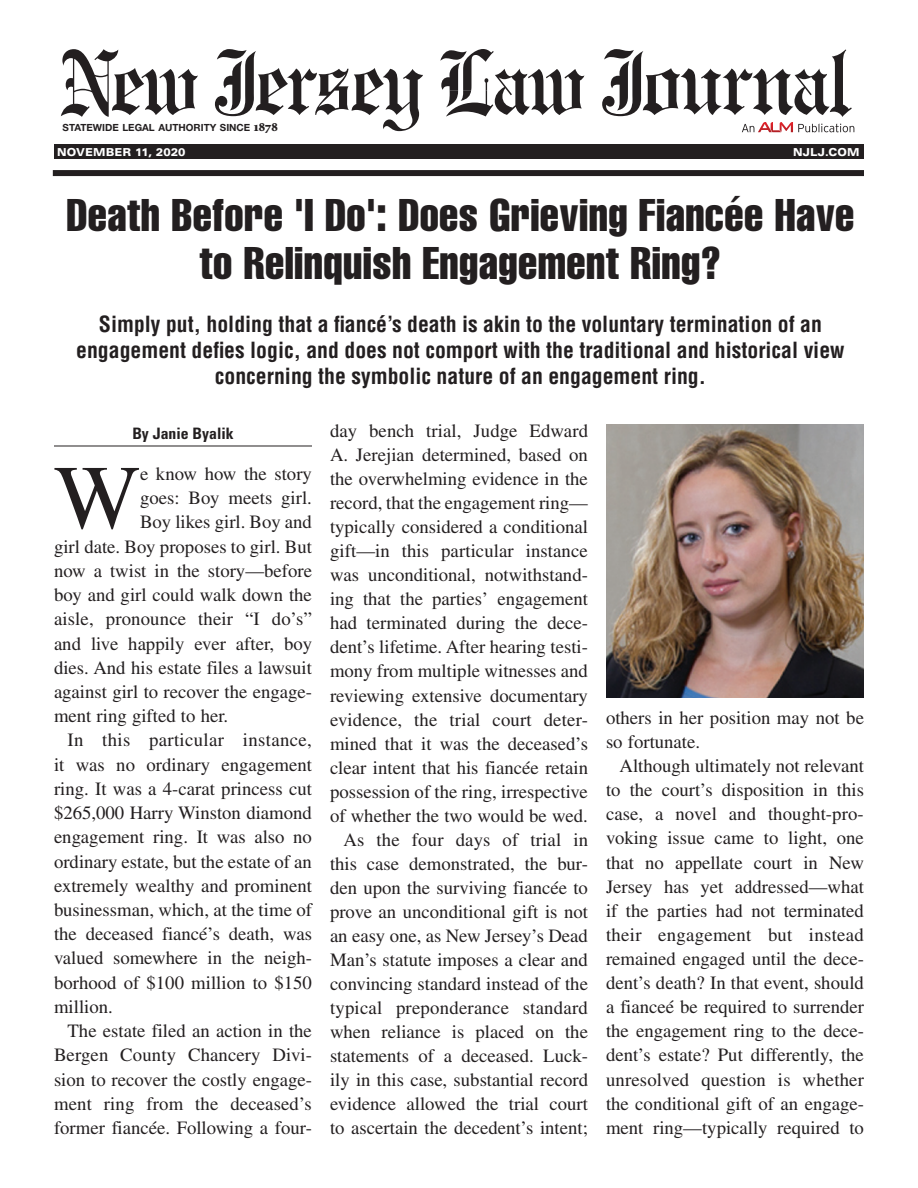
<style>
.page{position:relative;width:918px;height:1188px;background:#fff}
.page>*{position:absolute;margin:0;border:0;box-sizing:border-box;transform-origin:0 0}
.t1{font:91.2px "Times LT Std";color:#231f20}
.t2{font:45px/48px "Helvetica LT Std Comp";letter-spacing:.01em;color:#231f20;text-align:center}
.t3{font:700 condensed 21.75px/26.1px "Helvetica LT Std";color:#231f20;text-align:center}
.t4{font:18.75px/24px "Times LT Std";color:#231f20;text-align:right}
.t5{font:18.75px "Times LT Std";letter-spacing:.02em;color:#231f20}
.t6{font:700 condensed 15.75px "Univers LT Std";color:#231f20}
.t7{font:900 expanded 10.95px "Univers LT Std";letter-spacing:.005em;color:#fff;scale:.9 1}
.t8{font:700 9.9px "Helvetica Neue LT Std";color:#231f20}
.s1{font-family:"Minion Std";font-weight:900;font-size:13.2px}
</style>
<div class="page">
<div style="left:53px;top:170px;width:811px;height:6px;background:#231f20"></div>
<div style="left:54px;top:144px;width:810px;height:15px;background:#231f20"></div>
<svg style="left:61px;top:49px;width:137px;height:68px"></svg>
<svg style="left:215px;top:49px;width:208px;height:82px"></svg>
<svg style="left:440px;top:49px;width:144px;height:68px"></svg>
<svg style="left:602px;top:49px;width:252px;height:83px"></svg>
<hr style="left:54px;top:446px;width:258px;height:1px;background:#231f20">
<img style="left:606px;top:424px;width:258px;height:274px">
<p class="t8" style="left:63px;top:122px;width:217px">STATEWIDE LEGAL AUTHORITY SINCE <span class="s1">1878</span></p>
<p class="t7" style="left:57px;top:146px;width:144px">NOVEMBER 11, 2020</p>
<p class="t7" style="left:793px;top:146px;width:75px">NJLJ.COM</p>
<h2 class="t2" style="left:67px;top:191px;width:789px">Death Before 'I Do': Does Grieving Fiancée Have to Relinquish Engagement Ring?</h2>
<p class="t3" style="left:76px;top:311px;width:770px">Simply put, holding that a fiancé’s death is akin to the voluntary termination of an engagement defies logic, and does not comport with the traditional and historical view concerning the symbolic nature of an engagement ring.</p>
<p class="t6" style="left:132px;top:424px;width:103px">By Janie Byalik</p>
<h1 class="t1" style="left:54px;top:446px;width:88px">W</h1>
<p class="t4" style="left:140px;top:462px;width:173px">e know how the story</p>
<p class="t4" style="left:330px;top:419px;width:260px">day bench trial, Judge Edward A. Jerejian determined, based on the overwhelming evidence in the record, that the engagement ring— typically considered a conditional gift—in this particular instance was unconditional, notwithstand&shy;ing that the parties’ engagement had terminated during the dece&shy;dent’s lifetime. After hearing testi&shy;mony from multiple witnesses and reviewing extensive documentary evidence, the trial court deter&shy;mined that it was the deceased’s clear intent that his fiancée retain possession of the ring, irrespective of whether the two would be wed.<br>As the four days of trial in this case demonstrated, the bur&shy;den upon the surviving fiancée to prove an unconditional gift is not an easy one, as New Jersey’s Dead Man’s statute imposes a clear and convincing standard instead of the typical preponderance standard when reliance is placed on the statements of a deceased. Luck&shy;ily in this case, substantial record evidence allowed the trial court to ascertain the decedent’s intent;</p>
<p class="t4" style="left:140px;top:486px;width:173px">goes: Boy meets girl.</p>
<p class="t4" style="left:140px;top:510px;width:173px">Boy likes girl. Boy and</p>
<p class="t4" style="left:54px;top:534px;width:259px">girl date. Boy proposes to girl. But</p>
<p class="t4" style="left:54px;top:558px;width:259px">now a twist in the story—before</p>
<p class="t4" style="left:54px;top:583px;width:259px">boy and girl could walk down the</p>
<p class="t4" style="left:54px;top:607px;width:260px">aisle, pronounce their “I do’s”</p>
<p class="t4" style="left:54px;top:631px;width:260px">and live happily ever after, boy</p>
<p class="t4" style="left:54px;top:655px;width:260px">dies. And his estate files a lawsuit</p>
<p class="t4" style="left:54px;top:680px;width:260px">against girl to recover the engage-</p>
<p class="t4" style="left:54px;top:704px;width:176px">ment ring gifted to her.</p>
<p class="t5" style="left:68px;top:730px;width:246px">In this particular instance,</p>
<p class="t4" style="left:54px;top:752px;width:260px">it was no ordinary engagement</p>
<p class="t4" style="left:54px;top:776px;width:259px">ring. It was a 4-carat princess cut</p>
<p class="t4" style="left:54px;top:801px;width:259px">$265,000 Harry Winston diamond</p>
<p class="t4" style="left:54px;top:825px;width:260px">engagement ring. It was also no</p>
<p class="t4" style="left:54px;top:849px;width:259px">ordinary estate, but the estate of an</p>
<p class="t4" style="left:54px;top:873px;width:259px">extremely wealthy and prominent</p>
<p class="t4" style="left:54px;top:898px;width:260px">businessman, which, at the time of</p>
<p class="t4" style="left:54px;top:922px;width:259px">the deceased fiancé’s death, was</p>
<p class="t4" style="left:54px;top:946px;width:260px">valued somewhere in the neigh-</p>
<p class="t4" style="left:54px;top:970px;width:259px">borhood of $100 million to $150</p>
<p class="t4" style="left:54px;top:995px;width:60px">million.</p>
<p class="t4" style="left:68px;top:1019px;width:246px">The estate filed an action in the</p>
<p class="t4" style="left:54px;top:1043px;width:260px">Bergen County Chancery Divi-</p>
<p class="t4" style="left:54px;top:1067px;width:259px">sion to recover the costly engage-</p>
<p class="t4" style="left:54px;top:1091px;width:259px">ment ring from the deceased’s</p>
<p class="t4" style="left:54px;top:1116px;width:260px">former fiancée. Following a four-</p>
<p class="t4" style="left:606px;top:705px;width:260px;text-align:left">others in her position may not be so fortunate.</p>
<p class="t4" style="left:606px;top:754px;width:260px;text-align:justify;text-indent:14px">Although ultimately not relevant to the court’s disposition in this case, a novel and thought-pro&shy;voking issue came to light, one that no appellate court in New Jersey has yet addressed—what if the parties had not terminated their engagement but instead remained engaged until the dece&shy;dent’s death? In that event, should a fianceé be required to surrender the engagement ring to the dece&shy;dent’s estate? Put differently, the unresolved question is whether the conditional gift of an engage&shy;ment ring—typically required to</p>
</div>
